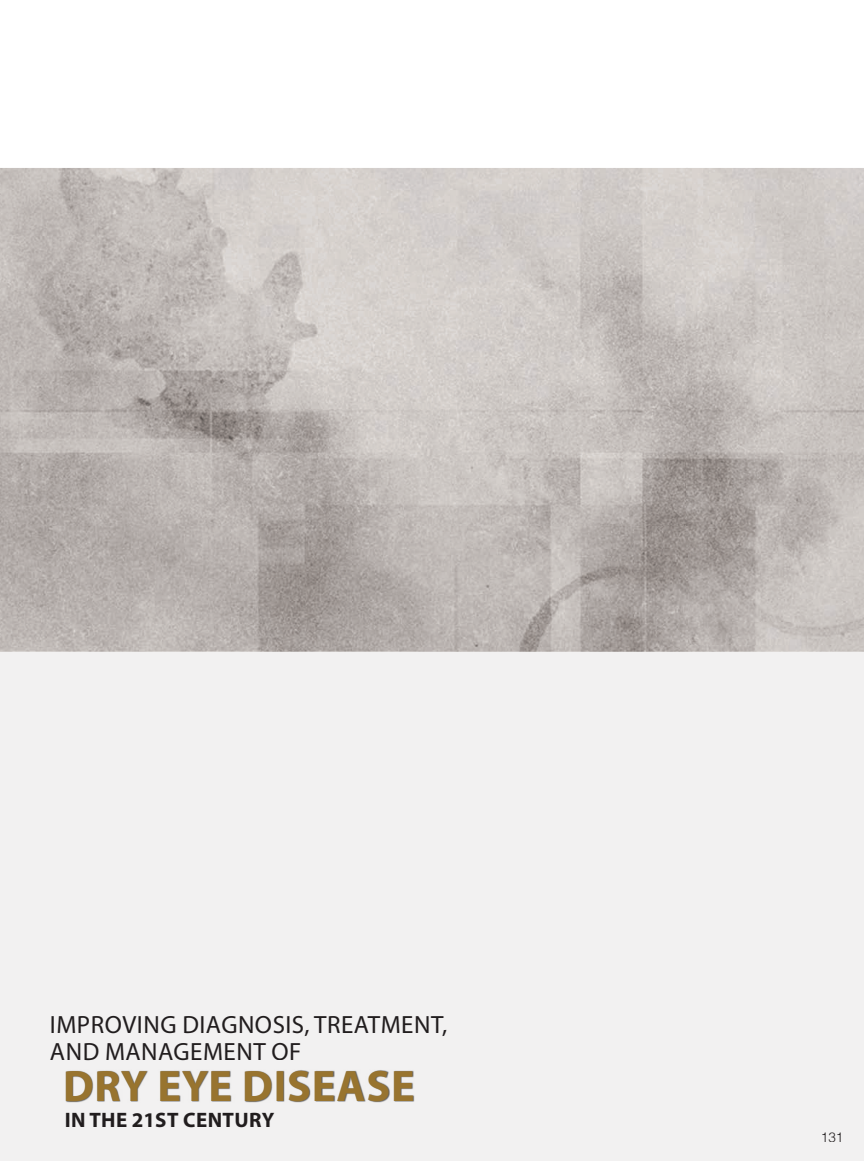
<style>
.page{position:relative;width:864px;height:1161px;background:#fff}
.page>*{position:absolute;margin:0;border:0;box-sizing:border-box;transform-origin:0 0}
.t1{font:700 44.25px "Myriad Pro";letter-spacing:.02em;color:#98742f}
.t2{font:25.05px/26.8px "Myriad Pro";letter-spacing:.02em;color:#211d1e}
.t3{font:700 21px "Myriad Pro";letter-spacing:.02em;color:#211d1e}
.t4{font:300 13.5px "Helvetica";color:#211d1e}
</style>
<div class="page">
<img style="left:0;top:168px;width:864px;height:484px">
<div style="left:0;top:652px;width:864px;height:509px;background:#f2f1f1"></div>
<img style="left:66px;top:1070px;width:348px;height:32px">
<p class="t2" style="left:50px;top:1013px;width:399px">IMPROVING DIAGNOSIS, TREATMENT,<br>AND MANAGEMENT OF</p>
<h1 class="t1" style="left:63px;top:1069px;width:353px">DRY EYE DISEASE</h1>
<p class="t3" style="left:65px;top:1112px;width:211px">IN THE 21ST CENTURY</p>
<p class="t4" style="left:821px;top:1131px;width:24px">131</p>
</div>
